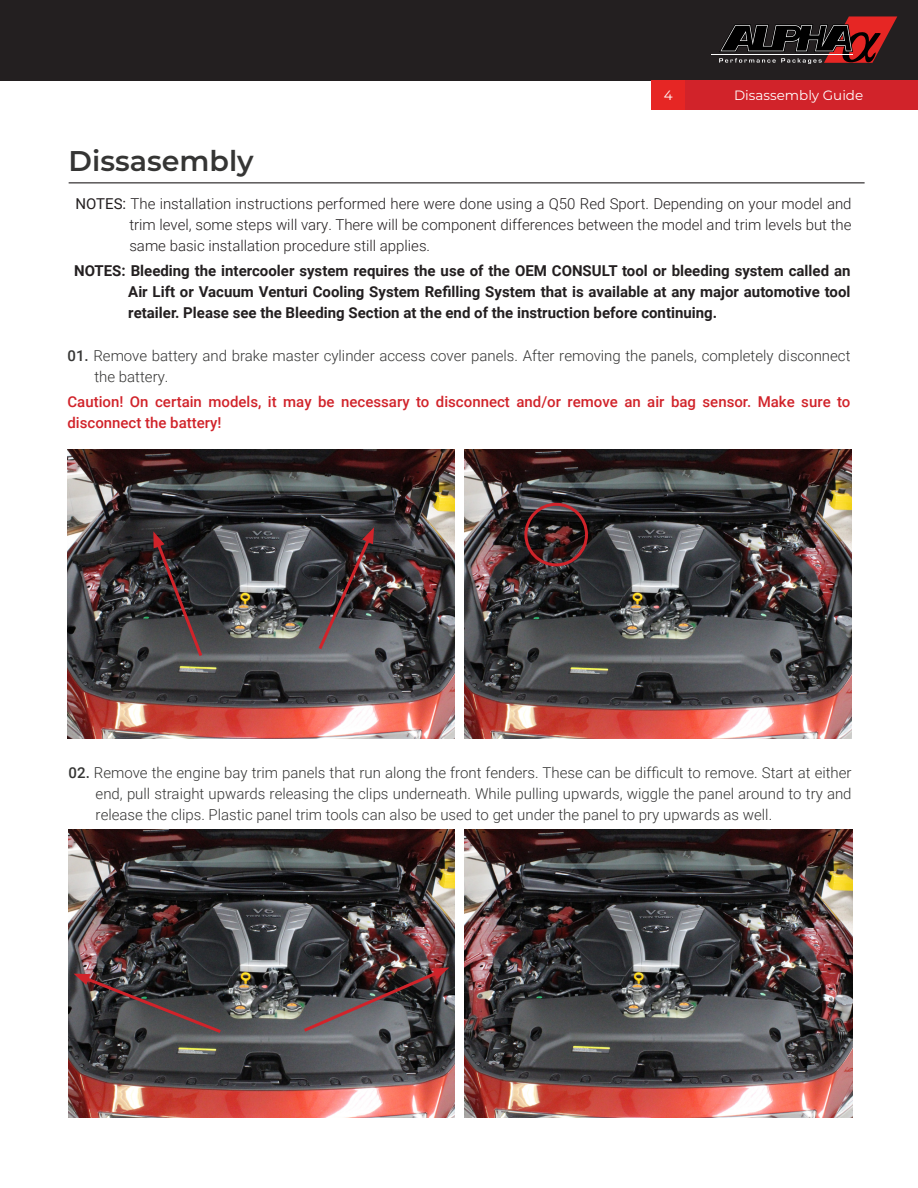
<style>
.page{position:relative;width:918px;height:1188px;background:#fff}
.page>*{position:absolute;margin:0;border:0;box-sizing:border-box;transform-origin:0 0}
.t1{font:600 28.5px "Montserrat";color:#353534}
.t2{font:300 15px/21px "Roboto";color:#353534}
.t3{font:700 15px/21px "Roboto";color:#231f20;text-align:justify}
.t4{font:300 15px/21px "Roboto";color:#231f20;text-align:justify}
.t5{font:500 15px/21px "Roboto";color:#d1232a}
.t6{font:13.5px "Montserrat";color:#fff}
.s1{font-weight:400}
.s2{font-weight:500}
</style>
<div class="page">
<div style="left:0;top:0;width:918px;height:80px;background:#231f20"></div>
<div style="left:652px;top:80px;width:266px;height:30px;background:#d1232a"></div>
<div style="left:651px;top:80px;width:34px;height:30px;background:#e62624"></div>
<hr style="left:712px;top:54px;width:141px;height:1px;background:#fff">
<svg style="left:719px;top:16px;width:178px;height:48px"></svg>
<img style="left:68px;top:450px;width:387px;height:288px">
<img style="left:464px;top:450px;width:388px;height:288px">
<img style="left:68px;top:829px;width:387px;height:289px">
<img style="left:464px;top:829px;width:389px;height:289px">
<svg style="left:153px;top:531px;width:52px;height:128px"></svg>
<img style="left:316px;top:527px;width:58px;height:126px">
<div style="left:524px;top:503px;width:64px;height:63px;border:3px solid #d1232a;border-radius:50%"></div>
<svg style="left:301px;top:968px;width:148px;height:66px"></svg>
<svg style="left:73px;top:974px;width:151px;height:61px"></svg>
<hr style="left:69px;top:182px;width:796px;height:1px;background:#231f20">
<p class="t1" style="left:69px;top:140px;width:187px">Dissasembly</p>
<p class="t6" style="left:664px;top:86px;width:10px">4</p>
<p class="t6" style="left:734px;top:86px;width:131px">Disassembly Guide</p>
<p class="t4" style="left:129px;top:192px;width:724px;text-indent:-54px"><span class="s1">NOTES:</span> The installation instructions performed here were done using a Q50 Red Sport. Depending on your model and trim level, some steps will vary. There will be component differences between the model and trim levels but the same basic installation procedure still applies.</p>
<p class="t3" style="left:128px;top:260px;width:724px;text-indent:-54px">NOTES: Bleeding the intercooler system requires the use of the OEM CONSULT tool or bleeding system called an Air Lift or Vacuum Venturi Cooling System Refilling System that is available at any major automotive tool retailer. Please see the Bleeding Section at the end of the instruction before continuing.</p>
<p class="t2" style="left:94px;top:345px;width:757px;text-indent:-27px"><span class="s2">01.</span> Remove battery and brake master cylinder access cover panels. After removing the panels, completely disconnect the battery.</p>
<p class="t5" style="left:68px;top:391px;width:785px">Caution! On certain models, it may be necessary to disconnect and/or remove an air bag sensor. Make sure to disconnect the battery!</p>
<p class="t2" style="left:96px;top:762px;width:758px;text-align:justify;text-indent:-27px"><span class="s2">02.</span> Remove the engine bay trim panels that run along the front fenders. These can be difficult to remove. Start at either end, pull straight upwards releasing the clips underneath. While pulling upwards, wiggle the panel around to try and release the clips. Plastic panel trim tools can also be used to get under the panel to pry upwards as well.</p>
</div>
